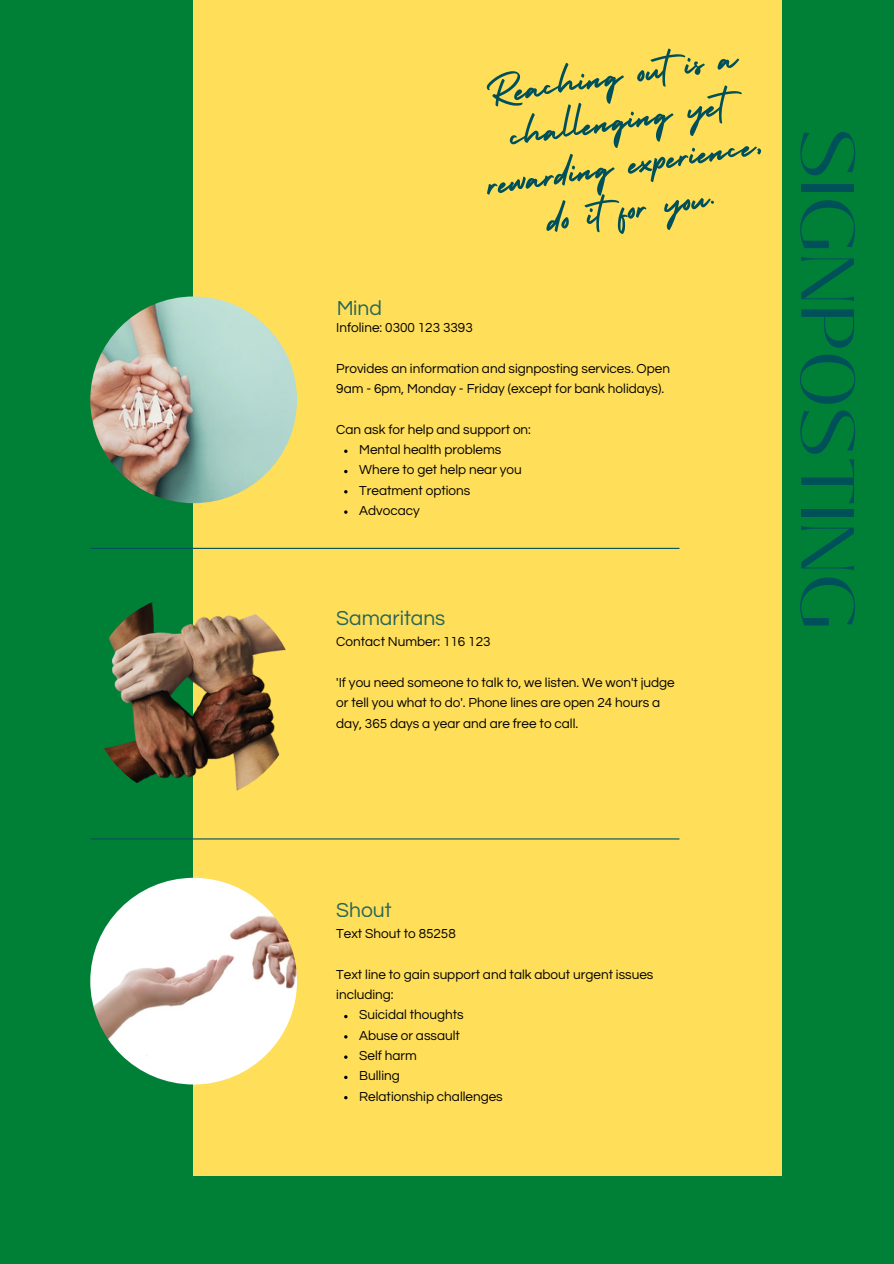
<style>
.page{position:relative;width:894px;height:1264px;background:#fff}
.page>*{position:absolute;margin:0;border:0;box-sizing:border-box;transform-origin:0 0}
.t1{font:75px "Black Mango";color:#005059}
.t2{font:45.15px/44.7px "Holiday";color:#005059;text-align:center}
.t3{font:21px "Questrial";color:#005059}
.t4{font:13.5px/20.2px "Questrial";color:#000}
</style>
<div class="page">
<div style="left:0;top:0;width:893px;height:1263px;background:#008037"></div>
<div style="left:194px;top:0;width:587px;height:1175px;background:#ffde59"></div>
<img style="left:90px;top:877px;width:207px;height:207px;border-radius:50%">
<img style="left:90px;top:296px;width:207px;height:207px;border-radius:50%">
<img style="left:90px;top:593px;width:207px;height:207px;border-radius:50%">
<hr style="left:91px;top:548px;width:588px;height:1px;background:#005059">
<hr style="left:91px;top:838px;width:588px;height:1px;background:#005059">
<svg style="left:344px;top:510px;width:3px;height:4px"></svg>
<h3 class="t3" style="left:336px;top:297px;width:47px">Mind</h3>
<h2 class="t2" style="left:472px;top:68px;width:277px;rotate:-8deg">Reaching out is a challenging yet rewarding experience, do it for you.</h2>
<p class="t4" style="left:336px;top:318px;width:138px">Infoline: 0300 123 3393</p>
<p class="t4" style="left:336px;top:359px;width:335px">Provides an information and signposting services. Open<br>9am - 6pm, Monday - Friday (except for bank holidays).</p>
<p class="t4" style="left:336px;top:419px;width:196px">Can ask for help and support on:</p>
<p class="t4" style="left:359px;top:440px;width:164px">Mental health problems<br>Where to get help near you<br>Treatment options<br>Advocacy</p>
<h3 class="t3" style="left:336px;top:607px;width:111px">Samaritans</h3>
<p class="t4" style="left:336px;top:632px;width:156px">Contact Number: 116 123</p>
<p class="t4" style="left:336px;top:672px;width:340px">'If you need someone to talk to, we listen. We won't judge or tell you what to do'. Phone lines are open 24 hours a day, 365 days a year and are free to call.</p>
<h1 class="t1" style="left:883px;top:129px;width:502px;rotate:90deg">SIGNPOSTING</h1>
<h3 class="t3" style="left:336px;top:899px;width:57px">Shout</h3>
<p class="t4" style="left:336px;top:924px;width:121px">Text Shout to 85258</p>
<p class="t4" style="left:336px;top:964px;width:318px">Text line to gain support and talk about urgent issues including:</p>
<p class="t4" style="left:359px;top:1005px;width:145px">Suicidal thoughts<br>Abuse or assault<br>Self harm<br>Bulling<br>Relationship challenges</p>
</div>
